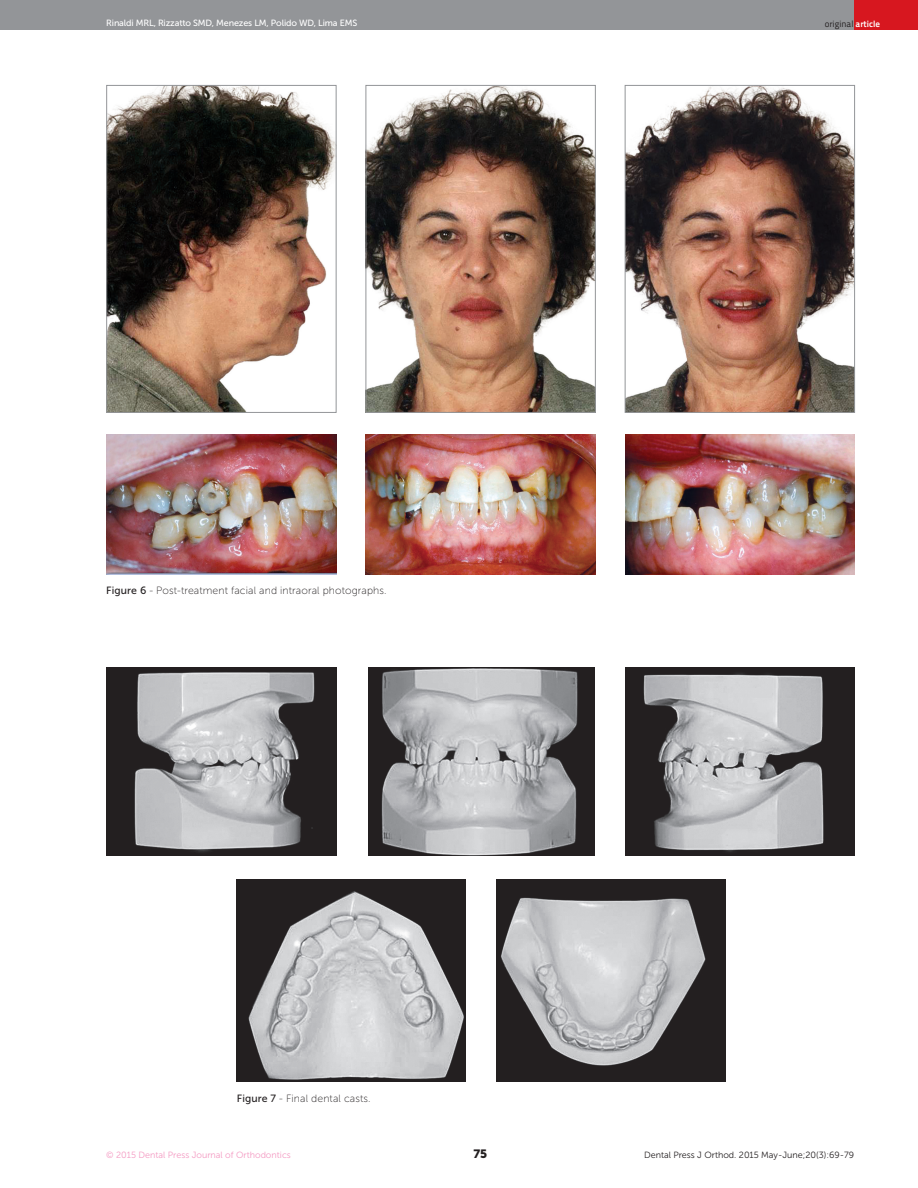
<style>
.page{position:relative;width:918px;height:1188px;background:#fff}
.page>*{position:absolute;margin:0;border:0;box-sizing:border-box;transform-origin:0 0}
.t1{font:12px "Museo Sans 900";color:#231f20}
.t2{font:10.5px "Museo Sans 100";letter-spacing:.01em;color:#231f20}
.t3{font:9px "Museo Sans 500";letter-spacing:-.015em;color:#fff}
.t4{font:9px "Museo Sans 300";color:#231f20}
.t5{font:9px "Museo Sans 300";color:#f499c2}
.t6{font:9px "Titillium Text 22 L";color:#231f20}
.s1{font-weight:700;color:#fff}
.s2{font-family:"Museo Sans 500"}
</style>
<div class="page">
<div style="left:0;top:0;width:918px;height:30px;background:#939598"></div>
<div style="left:854px;top:0;width:64px;height:30px;background:#d7171f"></div>
<img style="left:108px;top:87px;width:227px;height:324px">
<div style="left:106px;top:85px;width:231px;height:328px;border:1px solid #939598"></div>
<img style="left:368px;top:87px;width:226px;height:324px">
<div style="left:366px;top:85px;width:230px;height:328px;border:1px solid #939598"></div>
<img style="left:627px;top:87px;width:226px;height:324px">
<div style="left:625px;top:85px;width:230px;height:328px;border:1px solid #939598"></div>
<img style="left:107px;top:434px;width:229px;height:140px">
<img style="left:366px;top:434px;width:229px;height:140px">
<img style="left:625px;top:434px;width:230px;height:140px">
<img style="left:107px;top:668px;width:229px;height:187px">
<img style="left:368px;top:668px;width:226px;height:187px">
<img style="left:626px;top:668px;width:229px;height:187px">
<img style="left:236px;top:879px;width:230px;height:203px">
<img style="left:496px;top:879px;width:230px;height:203px">
<p class="t3" style="left:106px;top:18px;width:252px">Rinaldi MRL, Rizzatto SMD, Menezes LM, Polido WD, Lima EMS</p>
<p class="t6" style="left:825px;top:17px;width:57px">original <span class="s1">article</span></p>
<p class="t2" style="left:106px;top:585px;width:282px"><span class="s2">Figure 6</span> - Post-treatment facial and intraoral photographs.</p>
<p class="t2" style="left:237px;top:1093px;width:135px"><span class="s2">Figure 7</span> - Final dental casts.</p>
<p class="t5" style="left:106px;top:1150px;width:186px">© 2015 Dental Press Journal of Orthodontics</p>
<p class="t1" style="left:473px;top:1147px;width:15px">75</p>
<p class="t4" style="left:644px;top:1150px;width:212px">Dental Press J Orthod. 2015 May-June;20(3):69-79</p>
</div>
